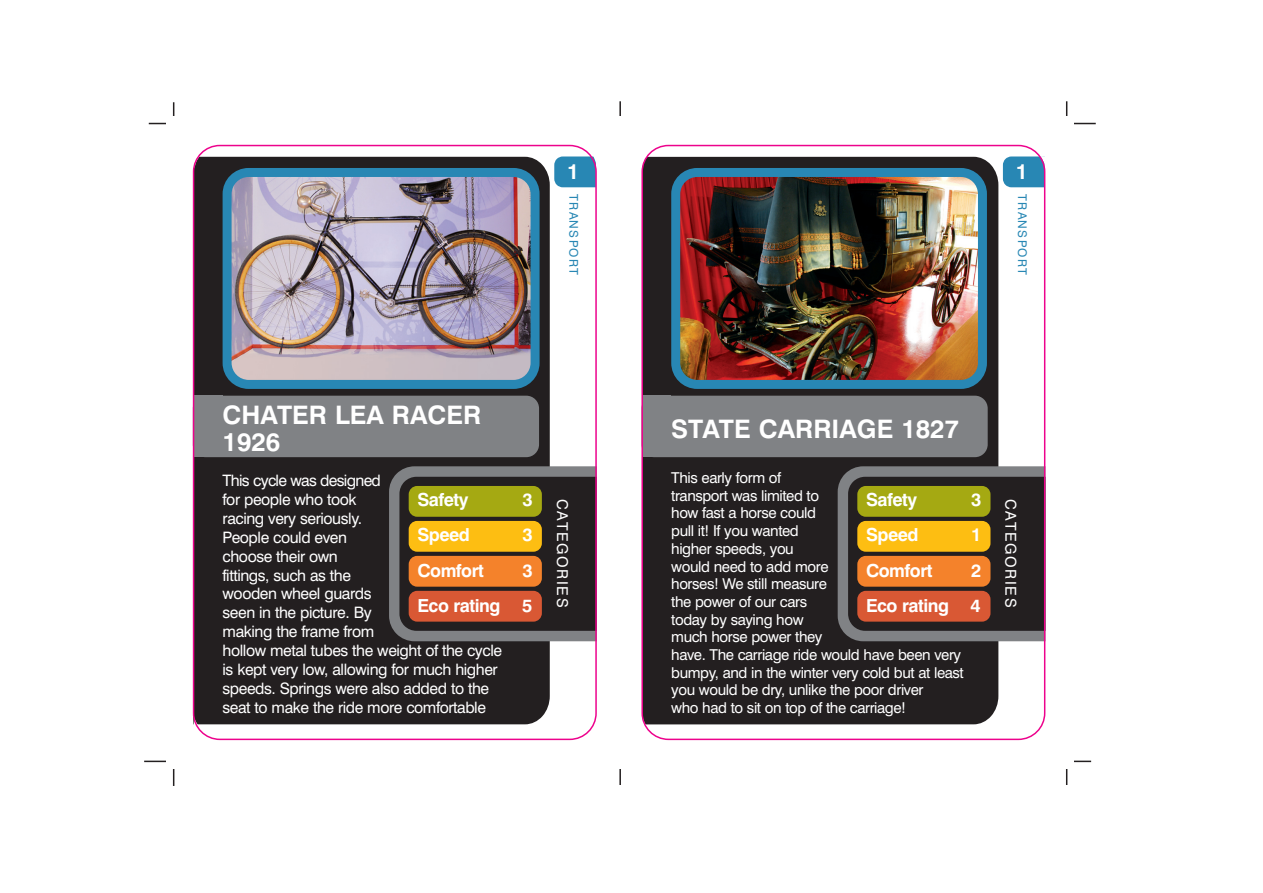
<style>
.page{position:relative;width:1263px;height:893px;background:#fff}
.page>*{position:absolute;margin:0;border:0;box-sizing:border-box;transform-origin:0 0}
.t1{font:700 25.5px/27px "Swiss 721 BT";color:#fff}
.t2{font:700 21px "Swiss 721 BT";color:#fff}
.t3{font:700 18px/35.5px "Swiss 721 BT";letter-spacing:-.03em;color:#fff;text-align:right}
.t4{font:15.75px/18.9px "Swiss 721 BT";letter-spacing:-.025em;color:#fff}
.t5{font:15px/17.7px "Swiss 721 BT";letter-spacing:-.025em;color:#fff}
.t6{font:15px "Swiss 721 BT";letter-spacing:.11em;color:#fff}
.t7{font:12px "Swiss 721 BT";letter-spacing:.11em;color:#2887b4}
</style>
<div class="page">
<hr style="left:149px;top:123px;width:947px;height:1px;background:#231f20">
<hr style="left:144px;top:761px;width:947px;height:1px;background:#231f20">
<hr style="left:173px;top:102px;width:1px;height:684px;background:#231f20">
<hr style="left:1066px;top:101px;width:1px;height:684px;background:#231f20">
<hr style="left:619px;top:101px;width:2px;height:684px;background:#231f20">
<div style="left:166px;top:116px;width:908px;height:652px;background:#fff"></div>
<svg style="left:1045px;top:167px;width:1px;height:20px"></svg>
<img style="left:641px;top:145px;width:404px;height:595px">
<svg style="left:193px;top:145px;width:404px;height:595px;background:#786e6e"></svg>
<h2 class="t2" style="left:567px;top:163px;width:13px">1</h2>
<p class="t7" style="left:578px;top:194px;width:83px;rotate:90deg">TRANSPORT</p>
<h1 class="t1" style="left:223px;top:404px;width:260px">CHATER LEA RACER<br>1926</h1>
<p class="t4" style="left:223px;top:472px;width:281px">This cycle was designed<br>for people who took<br>racing very seriously.<br>People could even<br>choose their own<br>fittings, such as the<br>wooden wheel guards<br>seen in the picture. By<br>making the frame from<br>hollow metal tubes the weight of the cycle is kept very low, allowing for much higher speeds. Springs were also added to the seat to make the ride more comfortable</p>
<p class="t3" style="left:417px;top:483px;width:53px">Safety</p>
<p class="t3" style="left:522px;top:483px;width:12px">3</p>
<p class="t3" style="left:417px;top:519px;width:54px">Speed</p>
<p class="t3" style="left:522px;top:519px;width:12px">3</p>
<p class="t3" style="left:417px;top:554px;width:68px">Comfort</p>
<p class="t3" style="left:417px;top:554px;width:117px">3<br>Eco rating 5</p>
<p class="t6" style="left:568px;top:498px;width:110px;rotate:90deg">CATEGORIES</p>
<h2 class="t2" style="left:1016px;top:163px;width:13px">1</h2>
<p class="t7" style="left:1027px;top:194px;width:83px;rotate:90deg">TRANSPORT</p>
<h1 class="t1" style="left:671px;top:417px;width:289px">STATE CARRIAGE 1827</h1>
<p class="t5" style="left:671px;top:470px;width:294px">This early form of<br>transport was limited to<br>how fast a horse could<br>pull it! If you wanted<br>higher speeds, you<br>would need to add more<br>horses! We still measure<br>the power of our cars<br>today by saying how<br>much horse power they<br>have. The carriage ride would have been very bumpy, and in the winter very cold but at least you would be dry, unlike the poor driver<br>who had to sit on top of the carriage!</p>
<p class="t3" style="left:866px;top:483px;width:53px">Safety</p>
<p class="t3" style="left:971px;top:483px;width:12px">3</p>
<p class="t3" style="left:866px;top:519px;width:54px">Speed</p>
<p class="t3" style="left:971px;top:519px;width:12px">1</p>
<p class="t3" style="left:866px;top:554px;width:68px">Comfort</p>
<p class="t3" style="left:866px;top:554px;width:117px">2<br>Eco rating 4</p>
<p class="t6" style="left:1017px;top:498px;width:110px;rotate:90deg">CATEGORIES</p>
</div>
